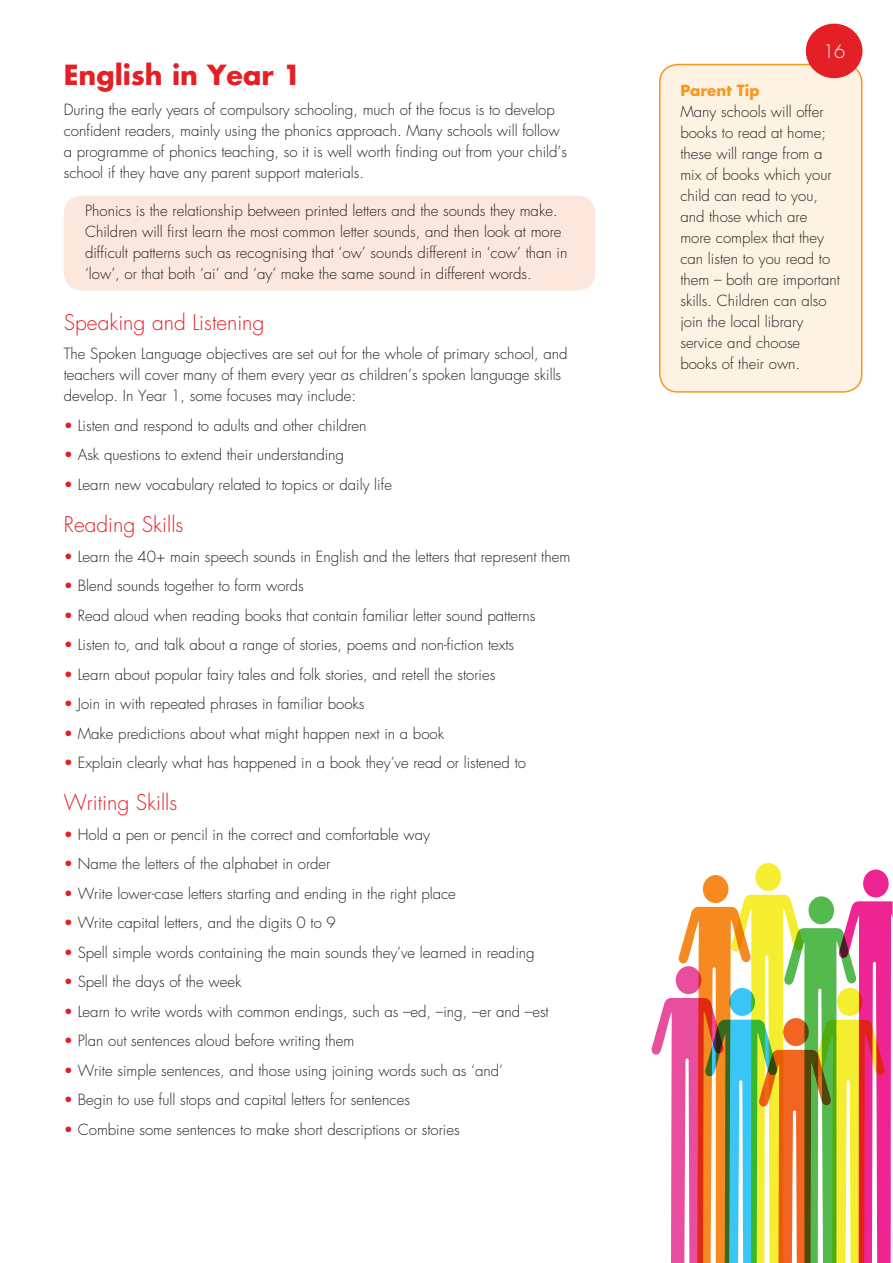
<style>
.page{position:relative;width:893px;height:1263px;background:#fff}
.page>*{position:absolute;margin:0;border:0;box-sizing:border-box;transform-origin:0 0}
.t1{font:700 27px "Futura";color:#e41f25}
.t2{font:300 21px "Futura";color:#e41f25}
.t3{font:300 18px "Futura";color:#fff}
.List_Paragraph{font:300 15px/21px "Futura";color:#231f20}
.s1{color:#e41f25}
.s2{font-weight:700;color:#f7971d}
</style>
<div class="page">
<div style="left:660px;top:65px;width:202px;height:327px;background:#fef3e3;border-radius:18px"></div>
<div style="left:659px;top:64px;width:203px;height:329px;border:2px solid #f7971d;border-radius:18px"></div>
<div style="left:64px;top:196px;width:531px;height:95px;background:#fce7dc;border-radius:18px"></div>
<div style="left:806px;top:24px;width:56px;height:54px;background:#e41f25;border-radius:50%"></div>
<svg style="left:651px;top:863px;width:242px;height:400px"></svg>
<p class="t1" style="left:64px;top:57px;width:239px">English in Year 1</p>
<p class="List_Paragraph" style="left:64px;top:99px;width:505px">During the early years of compulsory schooling, much of the focus is to develop confident readers, mainly using the phonics approach. Many schools will follow a programme of phonics teaching, so it is well worth finding out from your child’s school if they have any parent support materials.</p>
<p class="List_Paragraph" style="left:85px;top:200px;width:484px">Phonics is the relationship between printed letters and the sounds they make.<br>Children will first learn the most common letter sounds, and then look at more difficult patterns such as recognising that ‘ow’ sounds different in ‘cow’ than in ‘low’, or that both ‘ai’ and ‘ay’ make the same sound in different words.</p>
<p class="t2" style="left:64px;top:309px;width:202px">Speaking and Listening</p>
<p class="List_Paragraph" style="left:64px;top:343px;width:505px">The Spoken Language objectives are set out for the whole of primary school, and teachers will cover many of them every year as children’s spoken language skills develop. In Year 1, some focuses may include:</p>
<p class="List_Paragraph" style="left:64px;top:415px;width:304px"><span class="s1">•</span> Listen and respond to adults and other children</p>
<p class="List_Paragraph" style="left:64px;top:444px;width:282px"><span class="s1">•</span> Ask questions to extend their understanding</p>
<p class="List_Paragraph" style="left:64px;top:474px;width:330px"><span class="s1">•</span> Learn new vocabulary related to topics or daily life</p>
<p class="t2" style="left:64px;top:511px;width:121px">Reading Skills</p>
<p class="List_Paragraph" style="left:64px;top:546px;width:508px"><span class="s1">•</span> Learn the 40+ main speech sounds in English and the letters that represent them</p>
<p class="List_Paragraph" style="left:64px;top:575px;width:242px"><span class="s1">•</span> Blend sounds together to form words</p>
<p class="List_Paragraph" style="left:64px;top:605px;width:473px"><span class="s1">•</span> Read aloud when reading books that contain familiar letter sound patterns</p>
<p class="List_Paragraph" style="left:64px;top:634px;width:452px"><span class="s1">•</span> Listen to, and talk about a range of stories, poems and non-fiction texts</p>
<p class="List_Paragraph" style="left:64px;top:664px;width:433px"><span class="s1">•</span> Learn about popular fairy tales and folk stories, and retell the stories</p>
<p class="List_Paragraph" style="left:64px;top:693px;width:302px"><span class="s1">•</span> Join in with repeated phrases in familiar books</p>
<p class="List_Paragraph" style="left:64px;top:723px;width:382px"><span class="s1">•</span> Make predictions about what might happen next in a book</p>
<p class="List_Paragraph" style="left:64px;top:752px;width:464px"><span class="s1">•</span> Explain clearly what has happened in a book they’ve read or listened to</p>
<p class="t2" style="left:64px;top:789px;width:115px">Writing Skills</p>
<p class="List_Paragraph" style="left:64px;top:824px;width:368px"><span class="s1">•</span> Hold a pen or pencil in the correct and comfortable way</p>
<p class="List_Paragraph" style="left:64px;top:854px;width:268px"><span class="s1">•</span> Name the letters of the alphabet in order</p>
<p class="List_Paragraph" style="left:64px;top:883px;width:394px"><span class="s1">•</span> Write lower-case letters starting and ending in the right place</p>
<p class="List_Paragraph" style="left:64px;top:913px;width:274px"><span class="s1">•</span> Write capital letters, and the digits 0 to 9</p>
<p class="List_Paragraph" style="left:64px;top:942px;width:472px"><span class="s1">•</span> Spell simple words containing the main sounds they’ve learned in reading</p>
<p class="List_Paragraph" style="left:64px;top:972px;width:179px"><span class="s1">•</span> Spell the days of the week</p>
<p class="List_Paragraph" style="left:64px;top:1001px;width:486px"><span class="s1">•</span> Learn to write words with common endings, such as –ed, –ing, –er and –est</p>
<p class="List_Paragraph" style="left:64px;top:1031px;width:292px"><span class="s1">•</span> Plan out sentences aloud before writing them</p>
<p class="List_Paragraph" style="left:64px;top:1060px;width:441px"><span class="s1">•</span> Write simple sentences, and those using joining words such as ‘and’</p>
<p class="List_Paragraph" style="left:64px;top:1090px;width:348px"><span class="s1">•</span> Begin to use full stops and capital letters for sentences</p>
<p class="List_Paragraph" style="left:64px;top:1119px;width:397px"><span class="s1">•</span> Combine some sentences to make short descriptions or stories</p>
<p class="t3" style="left:823px;top:40px;width:24px">16</p>
<p class="List_Paragraph" style="left:680px;top:81px;width:161px"><span class="s2">Parent Tip<br></span>Many schools will offer books to read at home; these will range from a mix of books which your child can read to you, and those which are more complex that they can listen to you read to them – both are important skills. Children can also join the local library service and choose books of their own.</p>
</div>
